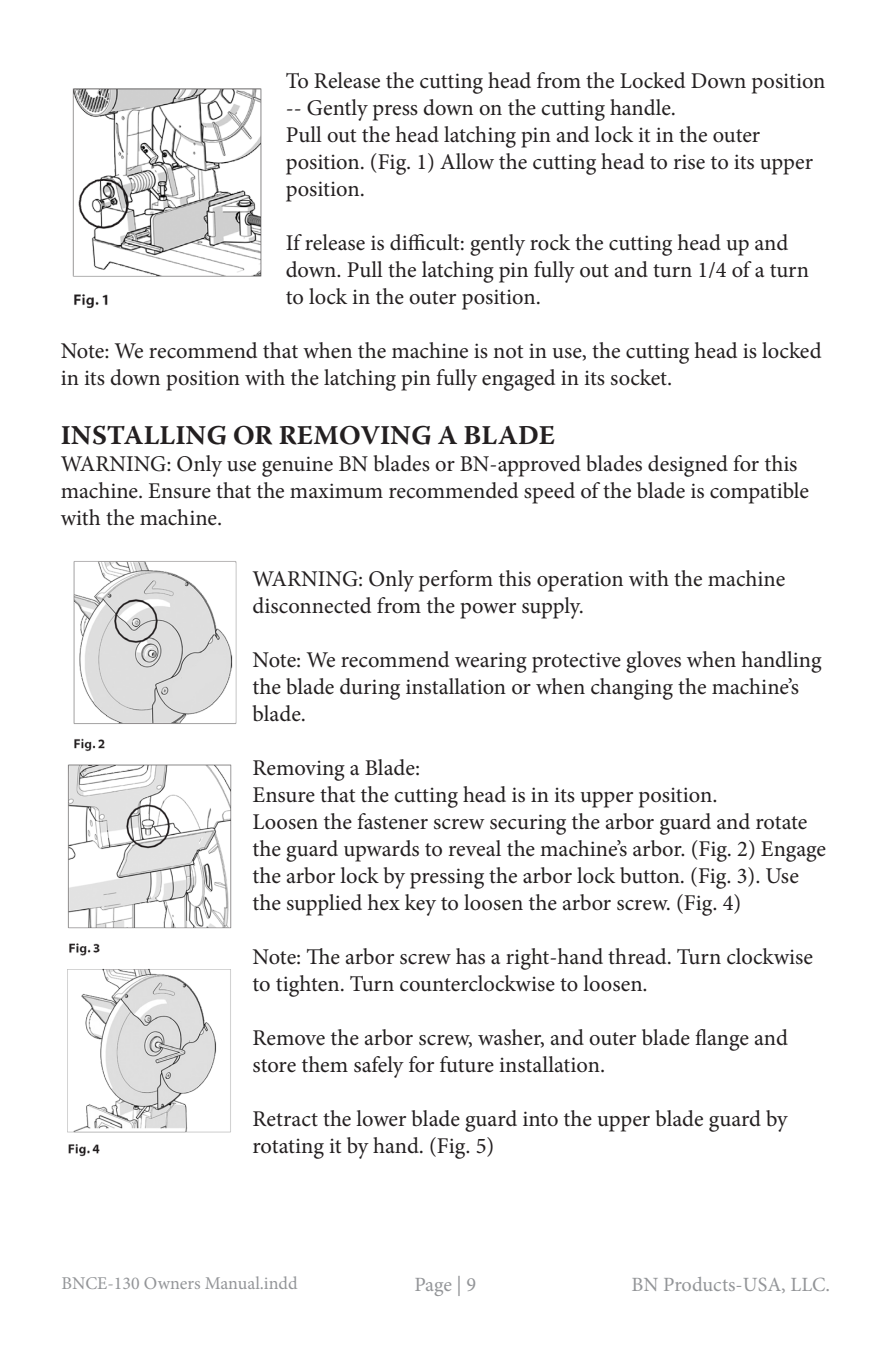
<style>
.page{position:relative;width:891px;height:1345px;background:#fff}
.page>*{position:absolute;margin:0;border:0;box-sizing:border-box;transform-origin:0 0}
.t1{font:700 27px "Warnock Pro";color:#231f20}
.t2{font:22.5px/27px "Minion Pro";color:#231f20}
.t3{font:20.25px "Minion Pro";letter-spacing:-.005em;color:#939598}
.t4{font:18px "Minion Pro";color:#939598}
</style>
<div class="page">
<img style="left:72px;top:88px;width:190px;height:221px">
<img style="left:73px;top:561px;width:164px;height:191px">
<img style="left:67px;top:764px;width:165px;height:192px">
<img style="left:67px;top:968px;width:164px;height:188px">
<p class="t2" style="left:286px;top:67px;width:541px">To Release the cutting head from the Locked Down position -- Gently press down on the cutting handle.<br>Pull out the head latching pin and lock it in the outer position. (Fig. 1) Allow the cutting head to rise to its upper position.</p>
<p class="t2" style="left:286px;top:229px;width:525px">If release is difficult: gently rock the cutting head up and down. Pull the latching pin fully out and turn 1/4 of a turn to lock in the outer position.</p>
<p class="t2" style="left:61px;top:337px;width:762px">Note: We recommend that when the machine is not in use, the cutting head is locked in its down position with the latching pin fully engaged in its socket.</p>
<p class="t1" style="left:61px;top:419px;width:496px">INSTALLING OR REMOVING A BLADE</p>
<p class="t2" style="left:61px;top:451px;width:750px">WARNING: Only use genuine BN blades or BN-approved blades designed for this machine. Ensure that the maximum recommended speed of the blade is compatible with the machine.</p>
<p class="t2" style="left:253px;top:565px;width:534px">WARNING: Only perform this operation with the machine disconnected from the power supply.</p>
<p class="t2" style="left:253px;top:646px;width:571px">Note: We recommend wearing protective gloves when handling the blade during installation or when changing the machine’s blade.</p>
<p class="t2" style="left:253px;top:754px;width:575px">Removing a Blade:<br>Ensure that the cutting head is in its upper position.<br>Loosen the fastener screw securing the arbor guard and rotate the guard upwards to reveal the machine’s arbor. (Fig. 2) Engage the arbor lock by pressing the arbor lock button. (Fig. 3). Use the supplied hex key to loosen the arbor screw. (Fig. 4)</p>
<p class="t2" style="left:253px;top:943px;width:562px">Note: The arbor screw has a right-hand thread. Turn clockwise to tighten. Turn counterclockwise to loosen.</p>
<p class="t2" style="left:253px;top:1024px;width:537px">Remove the arbor screw, washer, and outer blade flange and store them safely for future installation.</p>
<p class="t2" style="left:253px;top:1105px;width:536px">Retract the lower blade guard into the upper blade guard by rotating it by hand. (Fig. 5)</p>
<p class="t4" style="left:62px;top:1271px;width:237px">BNCE-130 Owners Manual.indd</p>
<p class="t3" style="left:414px;top:1270px;width:63px">Page | 9</p>
<p class="t3" style="left:632px;top:1270px;width:200px">BN Products-USA, LLC.</p>
</div>
